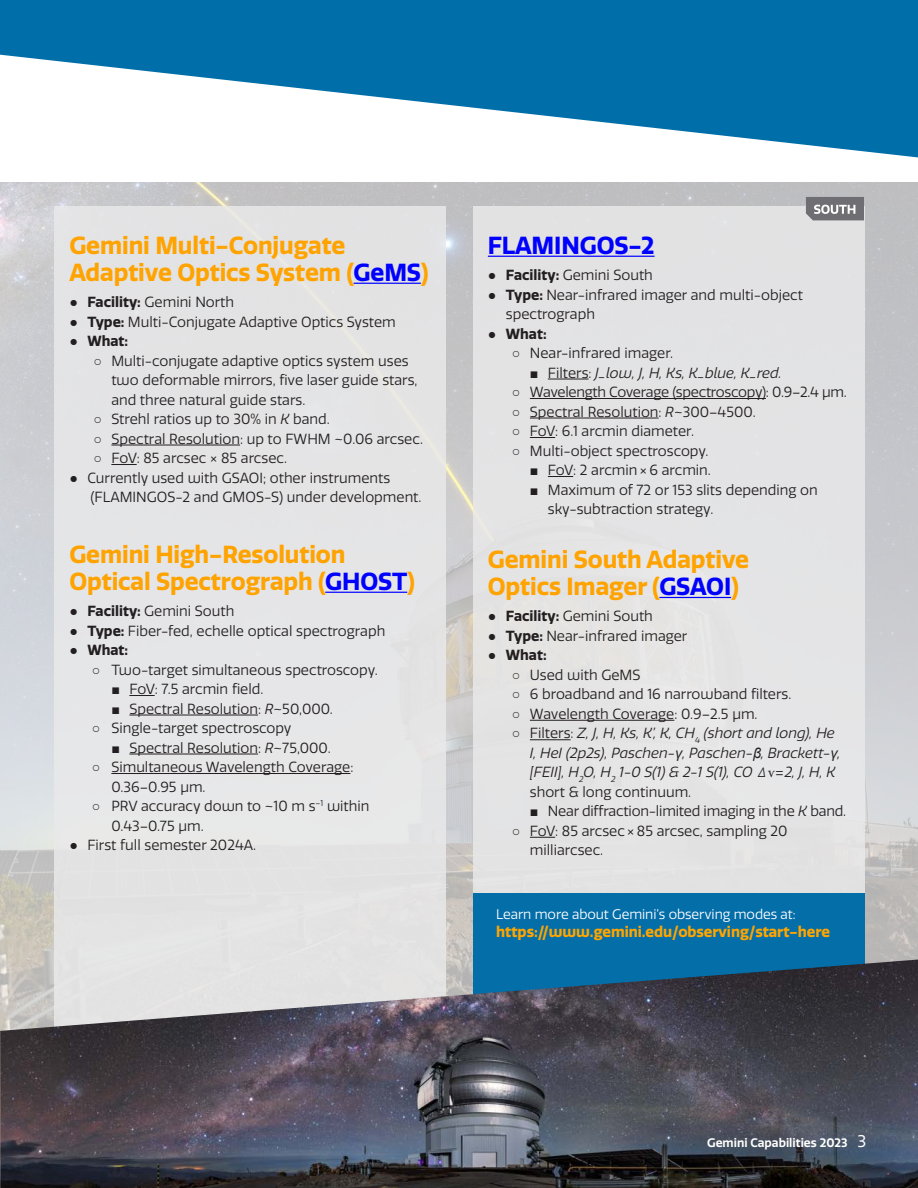
<style>
.page{position:relative;width:918px;height:1188px;background:#fff}
.page>*{position:absolute;margin:0;border:0;box-sizing:border-box;transform-origin:0 0}
.Heading_2{font:700 24px/27px "Quatro";letter-spacing:-.005em;color:#ffa300}
.Heading_2-2{font:700 24px "Quatro";letter-spacing:-.005em;color:#00f}
.Heading_2-3{font:700 14.85px "Quatro";letter-spacing:-.005em;color:#fea500}
.t1{font:14.25px/19.5px "Quatro";color:#231f20}
.t2{font:italic 14.25px/19.5px "Quatro";color:#231f20}
.t3{font:14.25px "Quatro";letter-spacing:-.02em;color:#231f20}
.t4{font:700 14.25px "Quatro";color:#231f20}
.Heading_2-4{font:13.5px "Quatro";letter-spacing:-.005em;color:#fff}
.t5{font:600 12px "Quatro";color:#fff}
.s1{color:#00f}
.s2{font-family:"Arial"}
.s3{font-weight:700}
.s4{font-family:"Arial";font-weight:400}
.s5{font-style:italic}
.s6{font-family:"Arial";font-style:normal}
.s7{font-style:normal}
.s8{font-family:"Minion Pro";font-style:normal}
.s9{font-weight:400;font-size:16.5px}
</style>
<div class="page">
<img style="left:0;top:183px;width:918px;height:777px">
<div style="left:54px;top:206px;width:392px;height:832px;background:#e9e9ea"></div>
<div style="left:473px;top:206px;width:392px;height:832px;background:#e9e9ea"></div>
<svg style="left:806px;top:197px;width:58px;height:23px"></svg>
<svg style="left:0;top:0;width:918px;height:157px;fill:#006ea8"></svg>
<div style="left:473px;top:893px;width:392px;height:109px;background:#046ea9"></div>
<hr style="left:354px;top:283px;width:67px;height:1px;background:#00f">
<hr style="left:111px;top:445px;width:129px;height:1px;background:#231f20">
<svg style="left:111px;top:464px;width:26px;height:1px"></svg>
<hr style="left:325px;top:592px;width:82px;height:1px;background:#00f">
<svg style="left:129px;top:695px;width:26px;height:1px"></svg>
<hr style="left:129px;top:715px;width:129px;height:1px;background:#231f20">
<hr style="left:129px;top:754px;width:129px;height:1px;background:#231f20">
<hr style="left:111px;top:773px;width:239px;height:1px;background:#231f20">
<hr style="left:488px;top:256px;width:167px;height:1px;background:#00f">
<hr style="left:548px;top:379px;width:41px;height:1px;background:#231f20">
<hr style="left:530px;top:398px;width:236px;height:1px;background:#231f20">
<hr style="left:530px;top:418px;width:129px;height:1px;background:#231f20">
<svg style="left:530px;top:437px;width:25px;height:1px"></svg>
<svg style="left:548px;top:476px;width:25px;height:1px"></svg>
<hr style="left:659px;top:597px;width:72px;height:1px;background:#00f">
<hr style="left:530px;top:720px;width:144px;height:1px;background:#231f20">
<hr style="left:530px;top:739px;width:41px;height:1px;background:#231f20">
<svg style="left:530px;top:837px;width:25px;height:1px"></svg>
<img style="left:0;top:960px;width:918px;height:228px">
<img style="left:0;top:1031px;width:1px;height:157px">
<p class="Heading_2" style="left:69px;top:232px;width:361px">Gemini Multi-Conjugate<br>Adaptive Optics System (<span class="s1">GeMS</span>)</p>
<p class="t1" style="left:69px;top:293px;width:166px"><span class="s2">●</span> <span class="s3">Facility:</span> Gemini North</p>
<p class="t1" style="left:69px;top:312px;width:328px"><span class="s2">●</span> <span class="s3">Type:</span> Multi-Conjugate Adaptive Optics System</p>
<p class="t4" style="left:69px;top:333px;width:60px"><span class="s4">●</span> What:</p>
<p class="t1" style="left:111px;top:351px;width:308px;text-indent:-18px"><span class="s2">○</span> Multi-conjugate adaptive optics system uses two deformable mirrors, five laser guide stars, and three natural guide stars.</p>
<p class="t1" style="left:93px;top:410px;width:238px"><span class="s2">○</span> Strehl ratios up to 30% in <span class="s5">K</span> band.</p>
<p class="t1" style="left:93px;top:429px;width:331px"><span class="s2">○</span> Spectral Resolution: up to FWHM ~0.06 arcsec.</p>
<p class="t1" style="left:93px;top:449px;width:195px"><span class="s2">○</span> FoV: 85 arcsec × 85 arcsec.</p>
<p class="t1" style="left:90px;top:468px;width:333px;text-indent:-21px"><span class="s2">●</span> Currently used with GSAOI; other instruments (FLAMINGOS-2 and GMOS-S) under development.</p>
<p class="Heading_2" style="left:69px;top:541px;width:347px">Gemini High-Resolution<br>Optical Spectrograph (<span class="s1">GHOST</span>)</p>
<p class="t1" style="left:69px;top:602px;width:167px"><span class="s2">●</span> <span class="s3">Facility:</span> Gemini South</p>
<p class="t1" style="left:69px;top:621px;width:317px"><span class="s2">●</span> <span class="s3">Type:</span> Fiber-fed, echelle optical spectrograph</p>
<p class="t4" style="left:69px;top:642px;width:60px"><span class="s4">●</span> What:</p>
<p class="t1" style="left:92px;top:660px;width:287px"><span class="s2">○</span> Two-target simultaneous spectroscopy.</p>
<p class="t1" style="left:111px;top:680px;width:154px"><span class="s2">■</span> FoV: 7.5 arcmin field.</p>
<p class="t1" style="left:111px;top:699px;width:223px"><span class="s2">■</span> Spectral Resolution: <span class="s5">R</span>~50,000.</p>
<p class="t1" style="left:92px;top:719px;width:201px"><span class="s2">○</span> Single-target spectroscopy</p>
<p class="t1" style="left:111px;top:738px;width:221px"><span class="s2">■</span> Spectral Resolution: <span class="s5">R</span>~75,000.</p>
<p class="t1" style="left:111px;top:758px;width:244px;text-indent:-19px"><span class="s2">○</span> Simultaneous Wavelength Coverage:<br>0.36–0.95 µm.</p>
<p class="t1" style="left:111px;top:797px;width:259px;text-indent:-20px"><span class="s2">○</span> PRV accuracy down to ~10 m s<sup>–1</sup> within<br>0.43–0.75 µm.</p>
<p class="t1" style="left:69px;top:836px;width:188px"><span class="s2">●</span> First full semester 2024A.</p>
<p class="Heading_2-2" style="left:488px;top:231px;width:168px">FLAMINGOS-2</p>
<p class="t1" style="left:488px;top:266px;width:167px"><span class="s2">●</span> <span class="s3">Facility:</span> Gemini South</p>
<p class="t1" style="left:506px;top:285px;width:299px;text-indent:-18px"><span class="s2">●</span> <span class="s3">Type:</span> Near-infrared imager and multi-object spectrograph</p>
<p class="t4" style="left:488px;top:325px;width:60px"><span class="s4">●</span> What:</p>
<p class="t1" style="left:512px;top:344px;width:163px"><span class="s2">○</span> Near-infrared imager.</p>
<p class="t2" style="left:530px;top:363px;width:253px"><span class="s6">■</span> <span class="s7">Filters:</span> J_low, J, H, Ks, K_blue, K_red.</p>
<p class="t3" style="left:512px;top:384px;width:336px"><span class="s2">○</span> Wavelength Coverage (spectroscopy): 0.9–2.4 µm.</p>
<p class="t1" style="left:512px;top:402px;width:245px"><span class="s2">○</span> Spectral Resolution: <span class="s5">R</span>~300–4500.</p>
<p class="t1" style="left:512px;top:422px;width:184px"><span class="s2">○</span> FoV: 6.1 arcmin diameter.</p>
<p class="t1" style="left:512px;top:441px;width:198px"><span class="s2">○</span> Multi-object spectroscopy.</p>
<p class="t1" style="left:530px;top:461px;width:183px"><span class="s2">■</span> FoV: 2 arcmin × 6 arcmin.</p>
<p class="t1" style="left:548px;top:480px;width:271px;text-indent:-18px"><span class="s2">■</span> Maximum of 72 or 153 slits depending on sky-subtraction strategy.</p>
<p class="Heading_2" style="left:488px;top:546px;width:263px">Gemini South Adaptive</p>
<p class="Heading_2" style="left:488px;top:573px;width:253px">Optics Imager (<span class="s1">GSAOI</span>)</p>
<p class="t1" style="left:488px;top:607px;width:167px"><span class="s2">●</span> <span class="s3">Facility:</span> Gemini South</p>
<p class="t1" style="left:488px;top:626px;width:201px"><span class="s2">●</span> <span class="s3">Type:</span> Near-infrared imager</p>
<p class="t4" style="left:488px;top:647px;width:60px"><span class="s4">●</span> What:</p>
<p class="t1" style="left:512px;top:665px;width:130px"><span class="s2">○</span> Used with GeMS</p>
<p class="t1" style="left:512px;top:685px;width:281px"><span class="s2">○</span> 6 broadband and 16 narrowband filters.</p>
<p class="t1" style="left:512px;top:704px;width:247px"><span class="s2">○</span> Wavelength Coverage: 0.9–2.5 µm.</p>
<p class="t2" style="left:530px;top:724px;width:312px;text-indent:-18px"><span class="s6">○</span> <span class="s7">Filters:</span> Z, J, H, Ks, K’, K, CH<sub>4</sub> (short and long), He I, HeI (2p2s), Paschen-<span class="s2">γ</span>, Paschen-<span class="s2">β</span>, Brackett-<span class="s2">γ</span>, [FEII], H<sub>2</sub>O, H<sub>2</sub> 1-0 S(1) &amp; 2-1 S(1), CO Δ<span class="s8">ѵ</span>=2, J, H, K <span class="s7">short &amp; long continuum.</span></p>
<p class="t1" style="left:530px;top:802px;width:318px"><span class="s2">■</span> Near diffraction-limited imaging in the <span class="s5">K</span> band.</p>
<p class="t1" style="left:530px;top:821px;width:259px;text-indent:-18px"><span class="s2">○</span> FoV: 85 arcsec × 85 arcsec, sampling 20 milliarcsec.</p>
<p class="Heading_2-4" style="left:496px;top:907px;width:301px">Learn more about Gemini’s observing modes at:</p>
<p class="Heading_2-3" style="left:496px;top:923px;width:335px">https://www.gemini.edu/observing/start-here</p>
<p class="t5" style="left:707px;top:1136px;width:161px">Gemini Capabilities 2023 <span class="s9">3</span></p>
</div>
